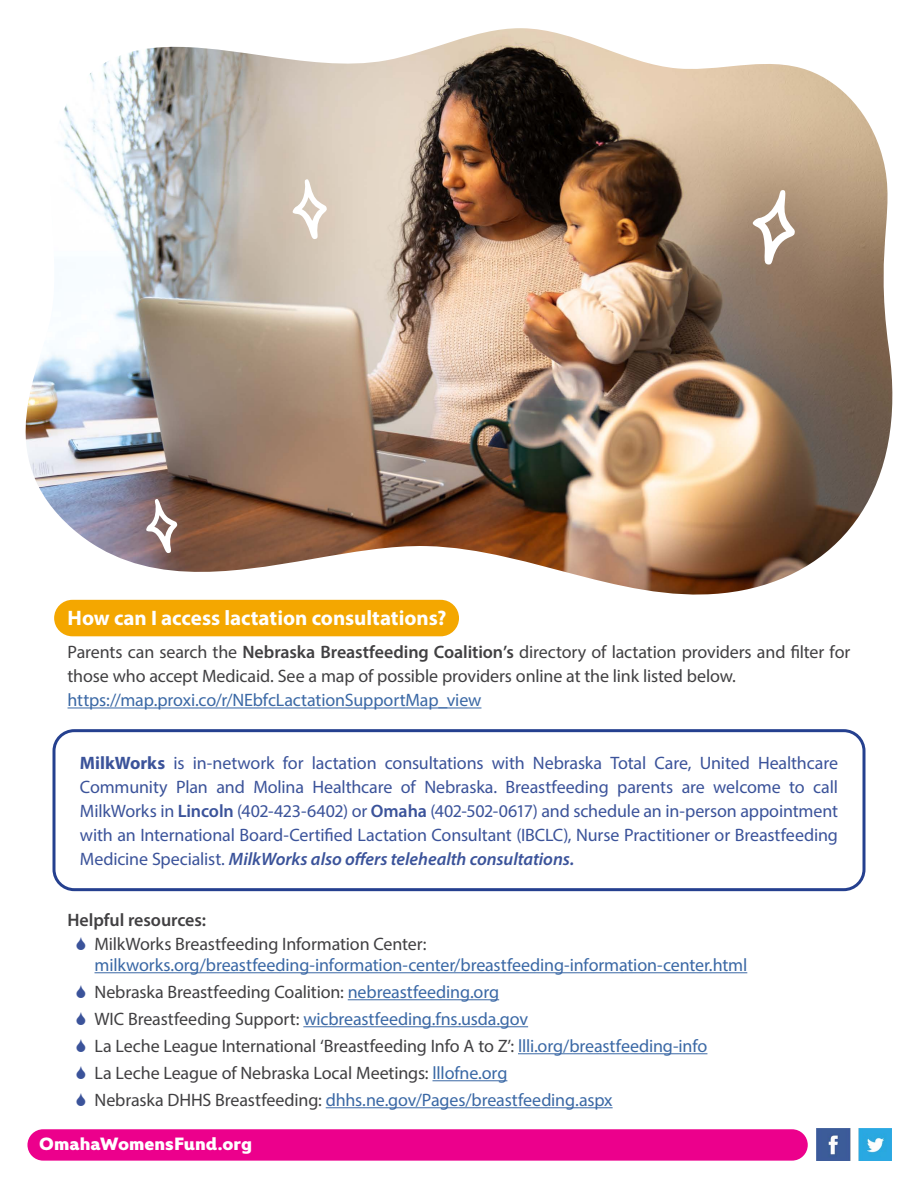
<style>
.page{position:relative;width:918px;height:1188px;background:#fff}
.page>*{position:absolute;margin:0;border:0;box-sizing:border-box;transform-origin:0 0}
.t1{font:700 21px "Myriad Pro";letter-spacing:-.005em;color:#fff}
.t2{font:18px/27px "Myriad Pro";letter-spacing:-.005em;color:#3a68a5}
.t3{font:18px/24px "Myriad Pro";letter-spacing:-.01em;color:#3b539a;text-align:justify}
.t4{font:18px/24px "Myriad Pro";letter-spacing:-.005em;color:#414042}
.t5{font:900 18px "Kyrial Display Pro";color:#fff}
.t6{font:600 18px "Myriad Pro";letter-spacing:-.005em;color:#414042}
.s1{font-weight:600}
.s2{font-weight:700}
.s3{font-weight:600;font-style:italic}
.s4{color:#414042}
</style>
<div class="page">
<div style="left:27px;top:1129px;width:781px;height:32px;background:#ec008c;border-radius:16px"></div>
<img style="left:817px;top:1129px;width:74px;height:32px">
<div style="left:54px;top:600px;width:405px;height:36px;background:#f4a700;border-radius:18px"></div>
<hr style="left:68px;top:708px;width:413px;height:1px;background:#3a68a5">
<div style="left:52px;top:729px;width:814px;height:162px;border:3px solid #25408f;border-radius:20px"></div>
<hr style="left:95px;top:972px;width:652px;height:1px;background:#3a68a5">
<hr style="left:348px;top:999px;width:151px;height:1px;background:#3a68a5">
<hr style="left:303px;top:1026px;width:225px;height:1px;background:#3a68a5">
<hr style="left:518px;top:1053px;width:189px;height:1px;background:#3a68a5">
<hr style="left:433px;top:1080px;width:74px;height:1px;background:#3a68a5">
<hr style="left:326px;top:1107px;width:287px;height:1px;background:#3a68a5">
<img style="left:25px;top:28px;width:868px;height:583px">
<svg style="left:753px;top:190px;width:42px;height:75px"></svg>
<svg style="left:146px;top:499px;width:32px;height:55px"></svg>
<svg style="left:292px;top:179px;width:35px;height:61px"></svg>
<p class="t1" style="left:68px;top:604px;width:380px">How can I access lactation consultations?</p>
<p class="t4" style="left:68px;top:640px;width:784px">Parents can search the <span class="s1">Nebraska Breastfeeding Coalition’s</span> directory of lactation providers and filter for those who accept Medicaid. See a map of possible providers online at the link listed below.</p>
<p class="t2" style="left:68px;top:686px;width:415px">https://map.proxi.co/r/NEbfcLactationSupportMap_view</p>
<p class="t3" style="left:80px;top:750px;width:760px"><span class="s2">MilkWorks</span> is in-network for lactation consultations with Nebraska Total Care, United Healthcare Community Plan and Molina Healthcare of Nebraska. Breastfeeding parents are welcome to call MilkWorks in <span class="s1">Lincoln</span> (402-423-6402) or <span class="s1">Omaha</span> (402-502-0617) and schedule an in-person appointment with an International Board-Certified Lactation Consultant (IBCLC), Nurse Practitioner or Breastfeeding Medicine Specialist. <span class="s3">MilkWorks also offers telehealth consultations.</span></p>
<p class="t6" style="left:68px;top:908px;width:140px">Helpful resources:</p>
<p class="t4" style="left:95px;top:932px;width:333px">MilkWorks Breastfeeding Information Center:</p>
<p class="t2" style="left:95px;top:951px;width:654px">milkworks.org/breastfeeding-information-center/breastfeeding-information-center.html <span class="s4">Nebraska Breastfeeding Coalition:</span> nebreastfeeding.org<br><span class="s4">WIC Breastfeeding Support:</span> wicbreastfeeding.fns.usda.gov<br><span class="s4">La Leche League International ‘Breastfeeding Info A to Z’:</span> llli.org/breastfeeding-info<br><span class="s4">La Leche League of Nebraska Local Meetings:</span> lllofne.org<br><span class="s4">Nebraska DHHS Breastfeeding:</span> dhhs.ne.gov/Pages/breastfeeding.aspx</p>
<p class="t5" style="left:39px;top:1130px;width:214px">OmahaWomensFund.org</p>
</div>
